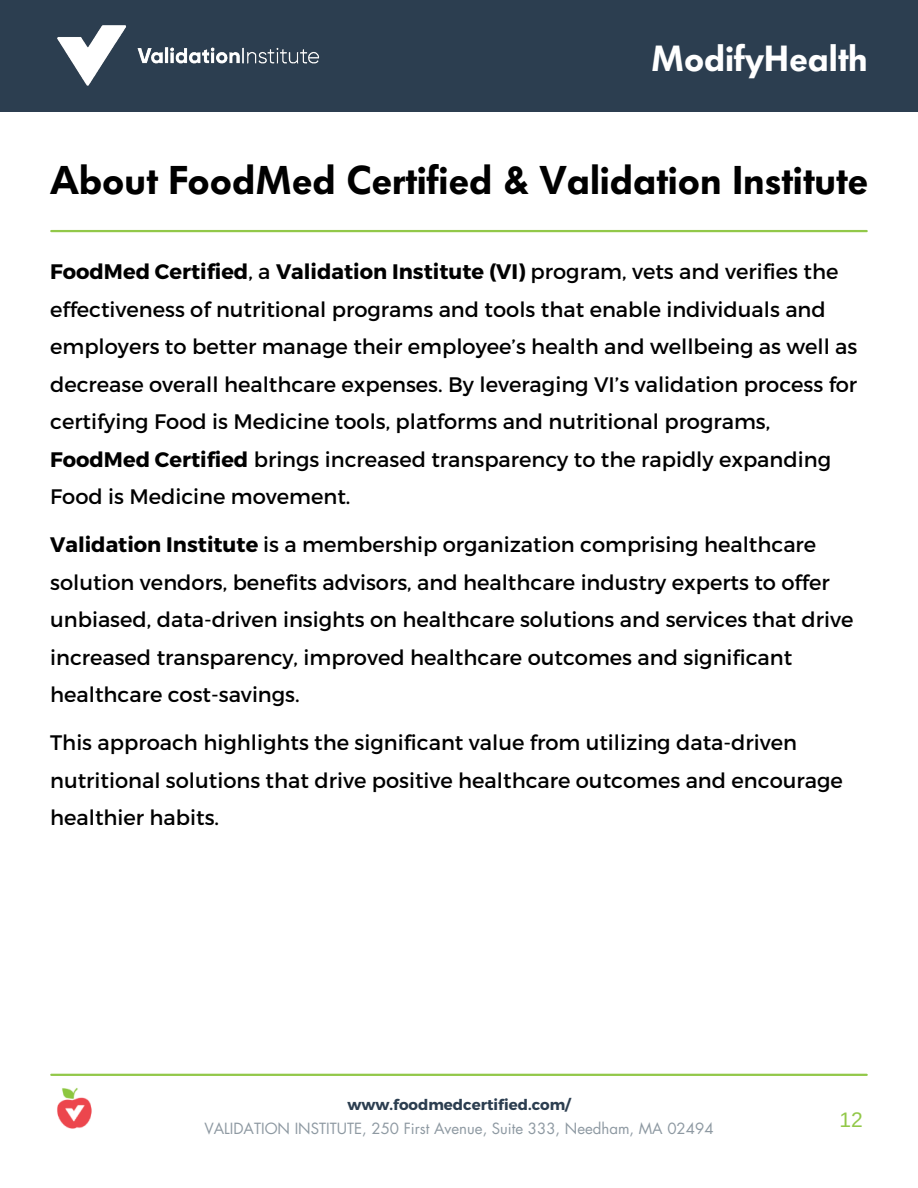
<style>
.page{position:relative;width:918px;height:1188px;background:#fff}
.page>*{position:absolute;margin:0;border:0;box-sizing:border-box;transform-origin:0 0}
.t1{font:600 39.75px "Futura BQ";color:#000}
.t2{font:600 36px "Futura BQ";color:#fff}
.t3{font:21px/37.5px "Montserrat";color:#000}
.t4{font:21px "Arimo";color:#92c849}
.t5{font:15px "Futura LT";color:#8e99a2}
.t6{font:700 15px "Montserrat";color:#2c3e50}
.s1{font-weight:700}
</style>
<div class="page">
<div style="left:0;top:0;width:918px;height:112px;background:#2c3e50"></div>
<img style="left:57px;top:25px;width:263px;height:61px">
<hr style="left:51px;top:1074px;width:816px;height:2px;background:#92c849">
<hr style="left:51px;top:230px;width:816px;height:2px;background:#92c849">
<img style="left:57px;top:1088px;width:35px;height:41px">
<p class="t2" style="left:651px;top:38px;width:218px">ModifyHealth</p>
<h1 class="t1" style="left:50px;top:157px;width:820px">About FoodMed Certified &amp; Validation Institute</h1>
<h2 class="t3" style="left:50px;top:252px;width:809px"><span class="s1">FoodMed Certified</span>, a <span class="s1">Validation Institute (VI)</span> program, vets and verifies the effectiveness of nutritional programs and tools that enable individuals and employers to better manage their employee’s health and wellbeing as well as decrease overall healthcare expenses. By leveraging VI’s validation process for certifying Food is Medicine tools, platforms and nutritional programs, <span class="s1">FoodMed Certified</span> brings increased transparency to the rapidly expanding Food is Medicine movement.</h2>
<h2 class="t3" style="left:50px;top:525px;width:805px"><span class="s1">Validation Institute</span> is a membership organization comprising healthcare solution vendors, benefits advisors, and healthcare industry experts to offer unbiased, data-driven insights on healthcare solutions and services that drive increased transparency, improved healthcare outcomes and significant healthcare cost-savings.</h2>
<h2 class="t3" style="left:50px;top:723px;width:794px">This approach highlights the significant value from utilizing data-driven nutritional solutions that drive positive healthcare outcomes and encourage healthier habits.</h2>
<h3 class="t6" style="left:347px;top:1095px;width:225px">www.foodmedcertified.com/</h3>
<p class="t5" style="left:204px;top:1119px;width:511px">VALIDATION INSTITUTE, 250 First Avenue, Suite 333, Needham, MA 02494</p>
<h1 class="t4" style="left:840px;top:1108px;width:25px">12</h1>
</div>
